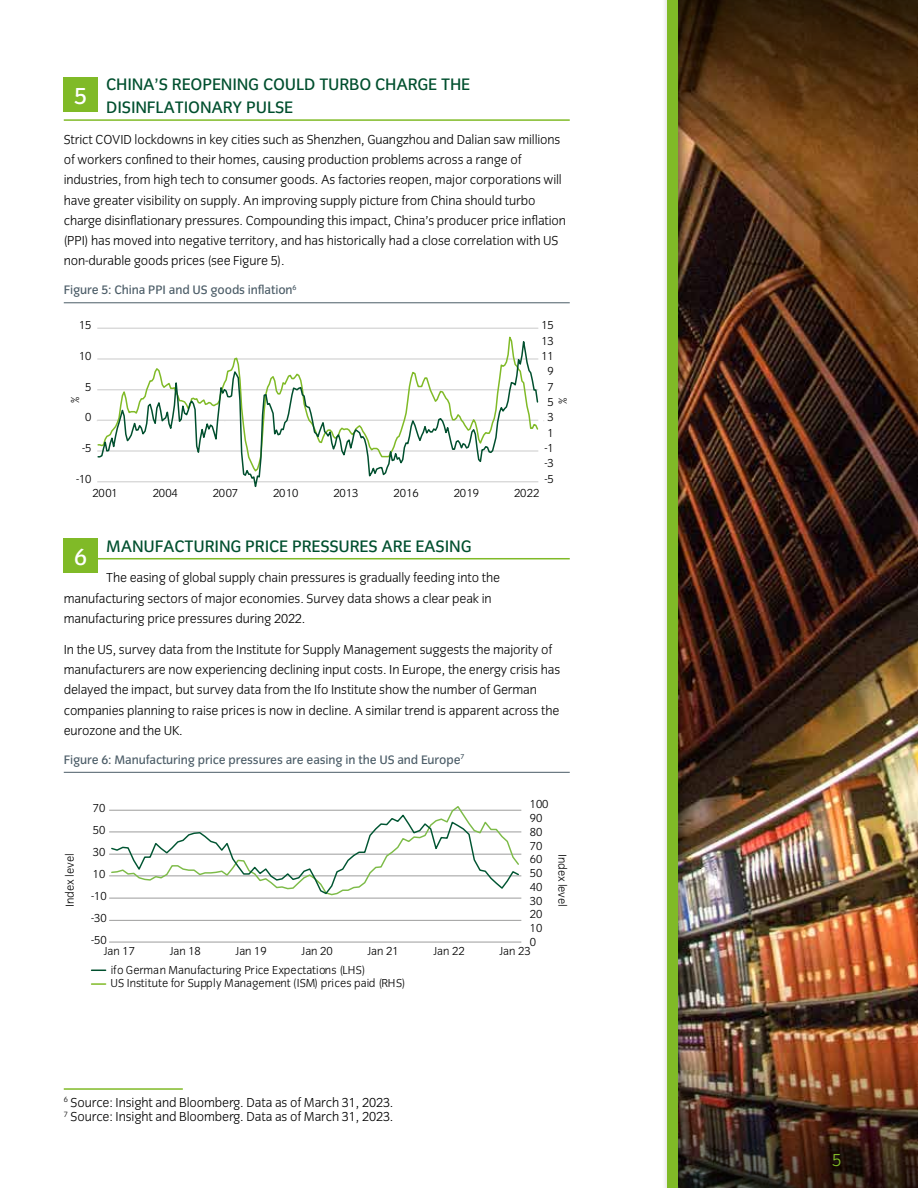
<style>
.page{position:relative;width:918px;height:1188px;background:#fff}
.page>*{position:absolute;margin:0;border:0;box-sizing:border-box;transform-origin:0 0}
.t1{font:24px "Congress Sans Std";color:#fff}
.t2{font:18px "Congress Sans Light Std";color:#80ba27}
.t3{font:17.25px/22.5px "Congress Sans Std";letter-spacing:-.01em;color:#004f2e}
.t4{font:13.5px/20.2px "Congress Sans Light Std";letter-spacing:-.01em;color:#000}
.t5{font:12.75px "Congress Sans Std";letter-spacing:-.01em;color:#4b5c67}
.t6{font:12px/13.5px "Congress Sans Light Std";color:#000}
</style>
<div class="page">
<img style="left:690px;top:266px;width:228px;height:656px">
<img style="left:690px;top:922px;width:228px;height:266px">
<svg style="left:690px;top:0;width:228px;height:266px;background:#5d3816"></svg>
<div style="left:662px;top:0;width:28px;height:1188px;background:#000;opacity:.45"></div>
<div style="left:668px;top:0;width:10px;height:1188px;background:#80ba27"></div>
<hr style="left:64px;top:119px;width:506px;height:2px;background:#80ba27">
<hr style="left:64px;top:303px;width:506px;height:1px;background:#4b5c67">
<hr style="left:64px;top:558px;width:506px;height:1px;background:#80ba27">
<hr style="left:64px;top:772px;width:506px;height:1px;background:#4b5c67">
<div style="left:64px;top:78px;width:34px;height:34px;background:#80ba27"></div>
<hr style="left:97px;top:328px;width:441px;height:1px;background:#d9d9d9">
<svg style="left:97px;top:336px;width:442px;height:152px"></svg>
<div style="left:64px;top:539px;width:34px;height:34px;background:#80ba27"></div>
<hr style="left:109px;top:810px;width:412px;height:1px;background:#9d9d9c">
<hr style="left:109px;top:832px;width:412px;height:1px;background:#9d9d9c">
<hr style="left:109px;top:854px;width:412px;height:1px;background:#9d9d9c">
<hr style="left:109px;top:876px;width:412px;height:1px;background:#9d9d9c">
<hr style="left:109px;top:898px;width:412px;height:1px;background:#9d9d9c">
<hr style="left:109px;top:920px;width:412px;height:1px;background:#9d9d9c">
<hr style="left:109px;top:942px;width:412px;height:1px;background:#9d9d9c">
<svg style="left:110px;top:806px;width:410px;height:90px"></svg>
<svg style="left:92px;top:970px;width:14px;height:1px"></svg>
<svg style="left:92px;top:983px;width:14px;height:2px"></svg>
<hr style="left:64px;top:1088px;width:119px;height:2px;background:#80ba27">
<h1 class="t1" style="left:74px;top:82px;width:14px">5</h1>
<p class="t3" style="left:106px;top:74px;width:366px">CHINA’S REOPENING COULD TURBO CHARGE THE<br>DISINFLATIONARY PULSE</p>
<p class="t4" style="left:64px;top:129px;width:504px">Strict COVID lockdowns in key cities such as Shenzhen, Guangzhou and Dalian saw millions of workers confined to their homes, causing production problems across a range of industries, from high tech to consumer goods. As factories reopen, major corporations will have greater visibility on supply. An improving supply picture from China should turbo charge disinflationary pressures. Compounding this impact, China’s producer price inflation (PPI) has moved into negative territory, and has historically had a close correlation with US non-durable goods prices (see Figure 5).</p>
<p class="t5" style="left:64px;top:283px;width:234px">Figure 5: China PPI and US goods inflation<sup>6</sup></p>
<p class="t6" style="left:79px;top:319px;width:14px">15</p>
<p class="t6" style="left:541px;top:319px;width:14px">15</p>
<p class="t6" style="left:541px;top:334px;width:14px">13</p>
<p class="t6" style="left:79px;top:349px;width:14px">10</p>
<p class="t6" style="left:541px;top:349px;width:14px">11</p>
<p class="t6" style="left:547px;top:365px;width:8px">9</p>
<p class="t6" style="left:85px;top:380px;width:8px">5</p>
<p class="t6" style="left:547px;top:380px;width:8px">7</p>
<p class="t6" style="left:69px;top:403px;width:8px;rotate:-90deg">%</p>
<p class="t6" style="left:556px;top:404px;width:8px;rotate:-90deg">%</p>
<p class="t6" style="left:547px;top:395px;width:8px">5</p>
<p class="t6" style="left:85px;top:411px;width:8px">0</p>
<p class="t6" style="left:547px;top:411px;width:8px">3</p>
<p class="t6" style="left:547px;top:426px;width:8px">1</p>
<p class="t6" style="left:82px;top:442px;width:11px">-5</p>
<p class="t6" style="left:544px;top:442px;width:11px">-1</p>
<p class="t6" style="left:544px;top:457px;width:11px">-3</p>
<p class="t6" style="left:76px;top:472px;width:17px">-10</p>
<p class="t6" style="left:544px;top:472px;width:11px">-5</p>
<p class="t6" style="left:92px;top:486px;width:27px">2001</p>
<p class="t6" style="left:153px;top:486px;width:27px">2004</p>
<p class="t6" style="left:213px;top:486px;width:27px">2007</p>
<p class="t6" style="left:273px;top:486px;width:27px">2010</p>
<p class="t6" style="left:333px;top:486px;width:27px">2013</p>
<p class="t6" style="left:394px;top:486px;width:27px">2016</p>
<p class="t6" style="left:454px;top:486px;width:27px">2019</p>
<p class="t6" style="left:514px;top:486px;width:27px">2022</p>
<p class="t3" style="left:106px;top:535px;width:367px">MANUFACTURING PRICE PRESSURES ARE EASING</p>
<p class="t4" style="left:64px;top:568px;width:438px;text-indent:43px">The easing of global supply chain pressures is gradually feeding into the manufacturing sectors of major economies. Survey data shows a clear peak in manufacturing price pressures during 2022.</p>
<p class="t4" style="left:64px;top:640px;width:498px">In the US, survey data from the Institute for Supply Management suggests the majority of manufacturers are now experiencing declining input costs. In Europe, the energy crisis has delayed the impact, but survey data from the Ifo Institute show the number of German companies planning to raise prices is now in decline. A similar trend is apparent across the eurozone and the UK.</p>
<p class="t5" style="left:64px;top:752px;width:402px">Figure 6: Manufacturing price pressures are easing in the US and Europe<sup>7</sup></p>
<h1 class="t1" style="left:74px;top:543px;width:14px">6</h1>
<p class="t6" style="left:63px;top:907px;width:55px;rotate:-90deg">Index level</p>
<p class="t6" style="left:93px;top:802px;width:14px">70</p>
<p class="t6" style="left:530px;top:798px;width:20px">100</p>
<p class="t6" style="left:530px;top:811px;width:14px">90</p>
<p class="t6" style="left:93px;top:824px;width:14px">50</p>
<p class="t6" style="left:530px;top:825px;width:14px">80</p>
<p class="t6" style="left:93px;top:846px;width:14px">30</p>
<p class="t6" style="left:530px;top:839px;width:14px">70</p>
<p class="t6" style="left:530px;top:853px;width:14px">60</p>
<p class="t6" style="left:93px;top:868px;width:14px">10</p>
<p class="t6" style="left:530px;top:867px;width:14px">50</p>
<p class="t6" style="left:91px;top:890px;width:17px">-10</p>
<p class="t6" style="left:530px;top:880px;width:14px">40</p>
<p class="t6" style="left:530px;top:894px;width:14px">30</p>
<p class="t6" style="left:91px;top:912px;width:17px">-30</p>
<p class="t6" style="left:530px;top:908px;width:14px">20</p>
<p class="t6" style="left:530px;top:922px;width:14px">10</p>
<p class="t6" style="left:91px;top:934px;width:17px">-50</p>
<p class="t6" style="left:530px;top:935px;width:8px">0</p>
<p class="t6" style="left:104px;top:944px;width:33px">Jan 17</p>
<p class="t6" style="left:170px;top:944px;width:33px">Jan 18</p>
<p class="t6" style="left:236px;top:944px;width:33px">Jan 19</p>
<p class="t6" style="left:302px;top:944px;width:33px">Jan 20</p>
<p class="t6" style="left:367px;top:944px;width:33px">Jan 21</p>
<p class="t6" style="left:433px;top:944px;width:33px">Jan 22</p>
<p class="t6" style="left:499px;top:944px;width:33px">Jan 23</p>
<p class="t6" style="left:110px;top:963px;width:297px">ifo German Manufacturing Price Expectations (LHS)<br>US Institute for Supply Management (ISM) prices paid (RHS)</p>
<p class="t6" style="left:569px;top:854px;width:54px;rotate:90deg">Index level</p>
<p class="t4" style="left:64px;top:1095px;width:331px;line-height:14.2px"><sup>6</sup> Source: Insight and Bloomberg. Data as of March 31, 2023.<br><sup>7</sup> Source: Insight and Bloomberg. Data as of March 31, 2023.</p>
<h2 class="t2" style="left:832px;top:1150px;width:11px">5</h2>
</div>
